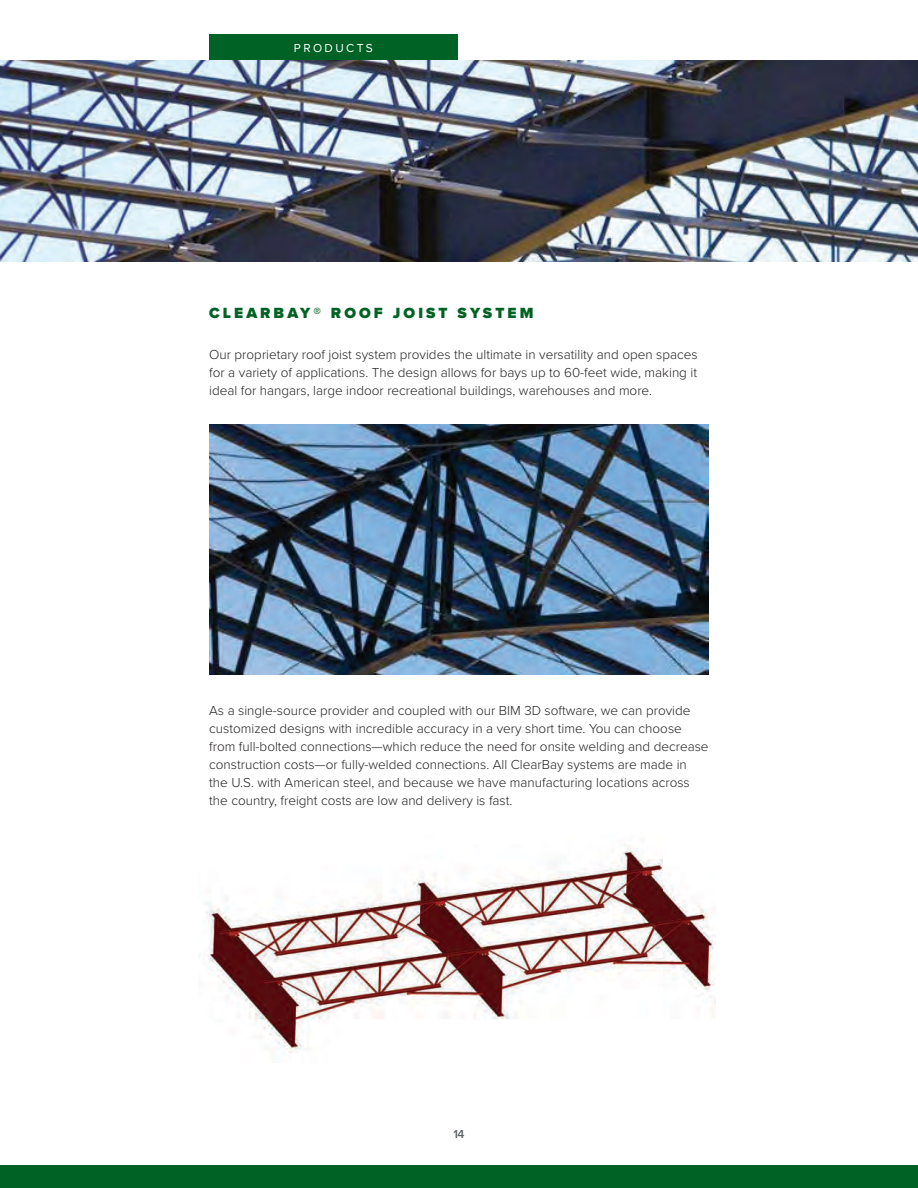
<style>
.page{position:relative;width:918px;height:1188px;background:#fff}
.page>*{position:absolute;margin:0;border:0;box-sizing:border-box;transform-origin:0 0}
.t1{font:900 15.3px "Proxima Nova";letter-spacing:.2em;color:#006224}
.t2{font:300 13.5px/18px "Proxima Nova";color:#231f20;text-align:justify}
.t3{font:12px "Proxima Nova";letter-spacing:.2em;color:#fff}
.t4{font:600 12px "Proxima Nova";color:#5e6367}
</style>
<div class="page">
<div style="left:0;top:1165px;width:918px;height:23px;background:#006225"></div>
<div style="left:209px;top:35px;width:249px;height:25px;background:#006224"></div>
<img style="left:0;top:60px;width:918px;height:201px">
<img style="left:209px;top:425px;width:500px;height:250px">
<img style="left:199px;top:845px;width:517px;height:208px">
<p class="t3" style="left:294px;top:39px;width:81px">PRODUCTS</p>
<p class="t1" style="left:209px;top:302px;width:326px">CLEARBAY® ROOF JOIST SYSTEM</p>
<p class="t2" style="left:209px;top:345px;width:490px">Our proprietary roof joist system provides the ultimate in versatility and open spaces for a variety of applications. The design allows for bays up to 60-feet wide, making it ideal for hangars, large indoor recreational buildings, warehouses and more.</p>
<p class="t2" style="left:209px;top:701px;width:501px;text-align:left">As a single-source provider and coupled with our BIM 3D software, we can provide customized designs with incredible accuracy in a very short time. You can choose from full-bolted connections—which reduce the need for onsite welding and decrease construction costs—or fully-welded connections. All ClearBay systems are made in the U.S. with American steel, and because we have manufacturing locations across the country, freight costs are low and delivery is fast.</p>
<p class="t4" style="left:453px;top:1125px;width:13px">14</p>
</div>
